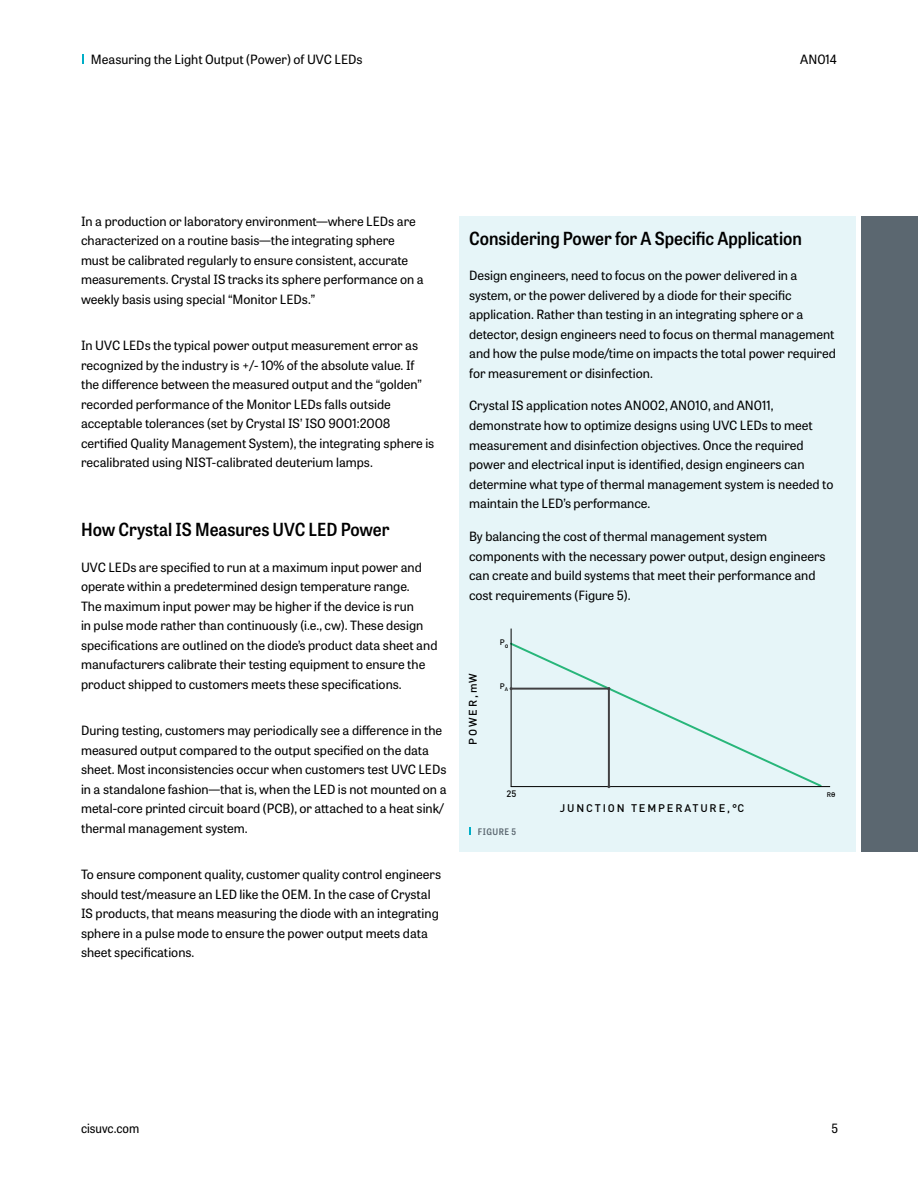
<style>
.page{position:relative;width:918px;height:1188px;background:#fff}
.page>*{position:absolute;margin:0;border:0;box-sizing:border-box;transform-origin:0 0}
.t1{font:18px "Tablet Gothic Narrow Sb";color:#000}
.t2{font:12.75px/19.5px "Tablet Gothic";color:#000}
.t3{font:12.75px "Tablet Gothic Narrow";color:#000}
.t4{font:500 10.95px "DINOT";letter-spacing:.17em;color:#010101}
.t5{font:500 9.3px "DINOT";color:#010101}
.t6{font:9px "Tablet Gothic Narrow Sb";letter-spacing:.05em;color:#5b6770}
.t7{font:500 7.95px "DINOT";color:#010101}
.t8{font:500 6.6px "DINOT";color:#010101}
</style>
<div class="page">
<svg style="left:82px;top:55px;width:2px;height:9px"></svg>
<div style="left:459px;top:216px;width:397px;height:635px;background:#e6f5f8"></div>
<div style="left:862px;top:216px;width:56px;height:635px;background:#5b6770"></div>
<svg style="left:509px;top:641px;width:314px;height:147px"></svg>
<hr style="left:511px;top:786px;width:319px;height:1px;background:#000">
<hr style="left:511px;top:629px;width:1px;height:158px;background:#000">
<svg style="left:510px;top:687px;width:101px;height:101px"></svg>
<p class="t2" style="left:91px;top:49px;width:273px">Measuring the Light Output (Power) of UVC LEDs</p>
<p class="t2" style="left:800px;top:49px;width:38px">AN014</p>
<p class="t2" style="left:81px;top:211px;width:344px">In a production or laboratory environment—where LEDs are characterized on a routine basis—the integrating sphere must be calibrated regularly to ensure consistent, accurate measurements. Crystal IS tracks its sphere performance on a weekly basis using special “Monitor LEDs.”</p>
<p class="t2" style="left:81px;top:335px;width:355px">In UVC LEDs the typical power output measurement error as recognized by the industry is +/- 10% of the absolute value. If the difference between the measured output and the “golden” recorded performance of the Monitor LEDs falls outside acceptable tolerances (set by Crystal IS’ ISO 9001:2008 certified Quality Management System), the integrating sphere is recalibrated using NIST-calibrated deuterium lamps.</p>
<h1 class="t1" style="left:81px;top:517px;width:310px">How Crystal IS Measures UVC LED Power</h1>
<p class="t2" style="left:81px;top:557px;width:358px">UVC LEDs are specified to run at a maximum input power and operate within a predetermined design temperature range.<br>The maximum input power may be higher if the device is run<br>in pulse mode rather than continuously (i.e., cw). These design specifications are outlined on the diode’s product data sheet and manufacturers calibrate their testing equipment to ensure the product shipped to customers meets these specifications.</p>
<p class="t2" style="left:81px;top:720px;width:367px">During testing, customers may periodically see a difference in the measured output compared to the output specified on the data sheet. Most inconsistencies occur when customers test UVC LEDs in a standalone fashion—that is, when the LED is not mounted on a metal-core printed circuit board (PCB), or attached to a heat sink/ thermal management system.</p>
<p class="t2" style="left:81px;top:864px;width:362px">To ensure component quality, customer quality control engineers should test/measure an LED like the OEM. In the case of Crystal IS products, that means measuring the diode with an integrating sphere in a pulse mode to ensure the power output meets data sheet specifications.</p>
<h1 class="t1" style="left:469px;top:226px;width:334px">Considering Power for A Specific Application</h1>
<p class="t2" style="left:469px;top:265px;width:368px">Design engineers, need to focus on the power delivered in a system, or the power delivered by a diode for their specific application. Rather than testing in an integrating sphere or a detector, design engineers need to focus on thermal management and how the pulse mode/time on impacts the total power required for measurement or disinfection.</p>
<p class="t2" style="left:469px;top:395px;width:366px">Crystal IS application notes AN002, AN010, and AN011, demonstrate how to optimize designs using UVC LEDs to meet measurement and disinfection objectives. Once the required power and electrical input is identified, design engineers can determine what type of thermal management system is needed to maintain the LED’s performance.</p>
<p class="t2" style="left:469px;top:526px;width:358px">By balancing the cost of thermal management system components with the necessary power output, design engineers can create and build systems that meet their performance and cost requirements (Figure 5).</p>
<p class="t4" style="left:466px;top:745px;width:73px;rotate:-90deg">POWER, mW</p>
<p class="t7" style="left:500px;top:637px;width:10px">P<sub>o</sub></p>
<p class="t7" style="left:500px;top:682px;width:10px">P<sub>A</sub></p>
<p class="t5" style="left:507px;top:788px;width:11px">25</p>
<p class="t8" style="left:827px;top:790px;width:10px">RO</p>
<p class="t6" style="left:478px;top:825px;width:40px">FIGURE 5</p>
<p class="t4" style="left:560px;top:801px;width:186px">JUNCTION TEMPERATURE,°C</p>
<p class="t3" style="left:81px;top:1120px;width:60px">cisuvc.com</p>
<p class="t3" style="left:831px;top:1120px;width:8px">5</p>
</div>
